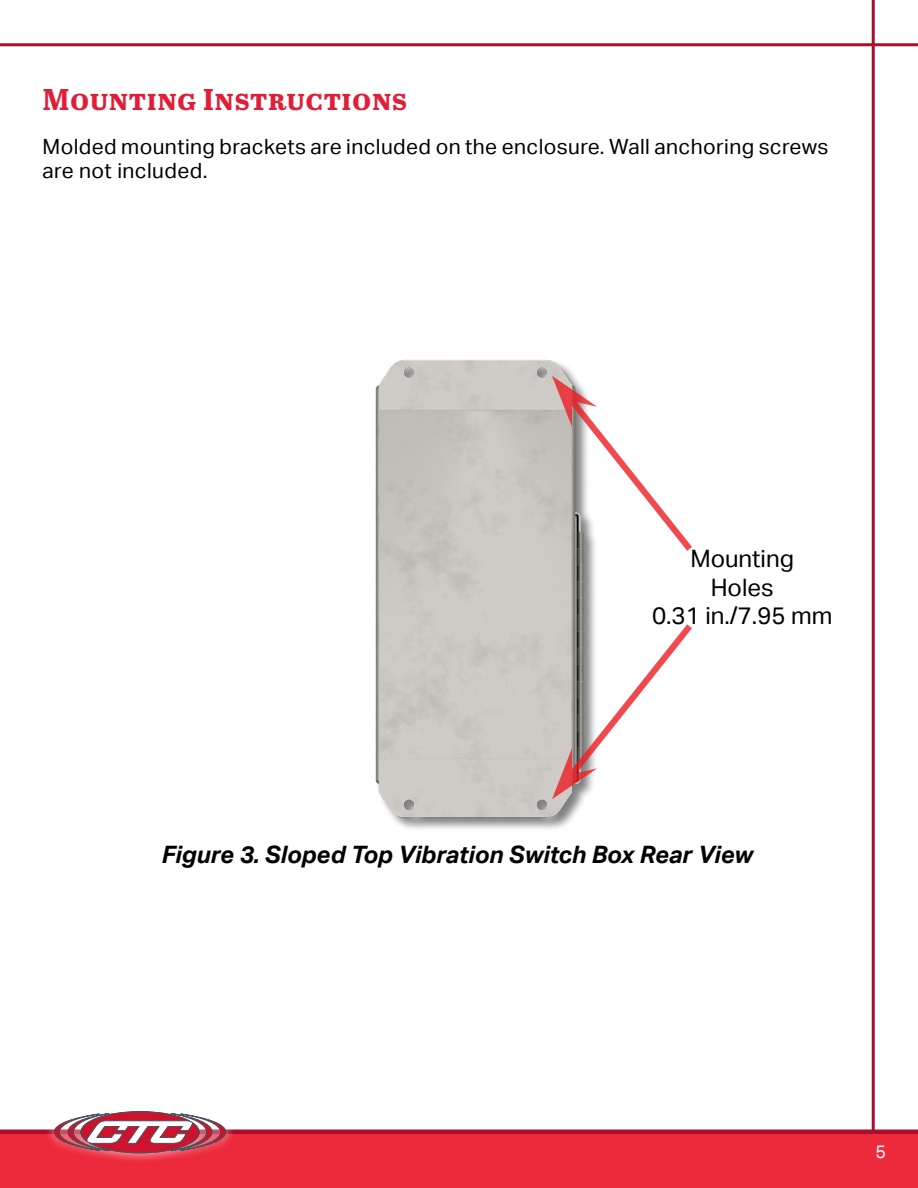
<style>
.page{position:relative;width:918px;height:1188px;background:#fff}
.page>*{position:absolute;margin:0;border:0;box-sizing:border-box;transform-origin:0 0}
.t1{font:700 30px "Abril Text";letter-spacing:.02em;color:#e11d37}
.t2{font:italic 700 24px "Aktiv Grotesk";color:#000}
.t3{font:24px/28.8px "Aktiv Grotesk";color:#000;text-align:center}
.t4{font:21px/24px "Aktiv Grotesk";letter-spacing:.02em;color:#000}
.t5{font:18px "Aktiv Grotesk";color:#fff}
</style>
<div class="page">
<hr style="left:872px;top:0;width:3px;height:1188px;background:#a90e2c">
<div style="left:0;top:1134px;width:918px;height:54px;background:#ed2a3c"></div>
<hr style="left:0;top:1130px;width:918px;height:4px;background:#a90e2c">
<div style="left:45px;top:1102px;width:190px;height:61px;background:#fff;opacity:.75"></div>
<svg style="left:54px;top:1112px;width:172px;height:41px"></svg>
<hr style="left:0;top:43px;width:918px;height:3px;background:#a90e2c">
<img style="left:375px;top:360px;width:220px;height:469px">
<svg style="left:552px;top:376px;width:140px;height:175px"></svg>
<svg style="left:552px;top:624px;width:140px;height:175px"></svg>
<h1 class="t1" style="left:43px;top:77px;width:366px">Mounting Instructions</h1>
<p class="t4" style="left:43px;top:135px;width:787px">Molded mounting brackets are included on the enclosure. Wall anchoring screws are not included.</p>
<p class="t3" style="left:652px;top:544px;width:182px">Mounting<br>Holes<br>0.31 in./7.95 mm</p>
<p class="t2" style="left:162px;top:841px;width:593px">Figure 3. Sloped Top Vibration Switch Box Rear View</p>
<p class="t5" style="left:875px;top:1142px;width:12px">5</p>
</div>
